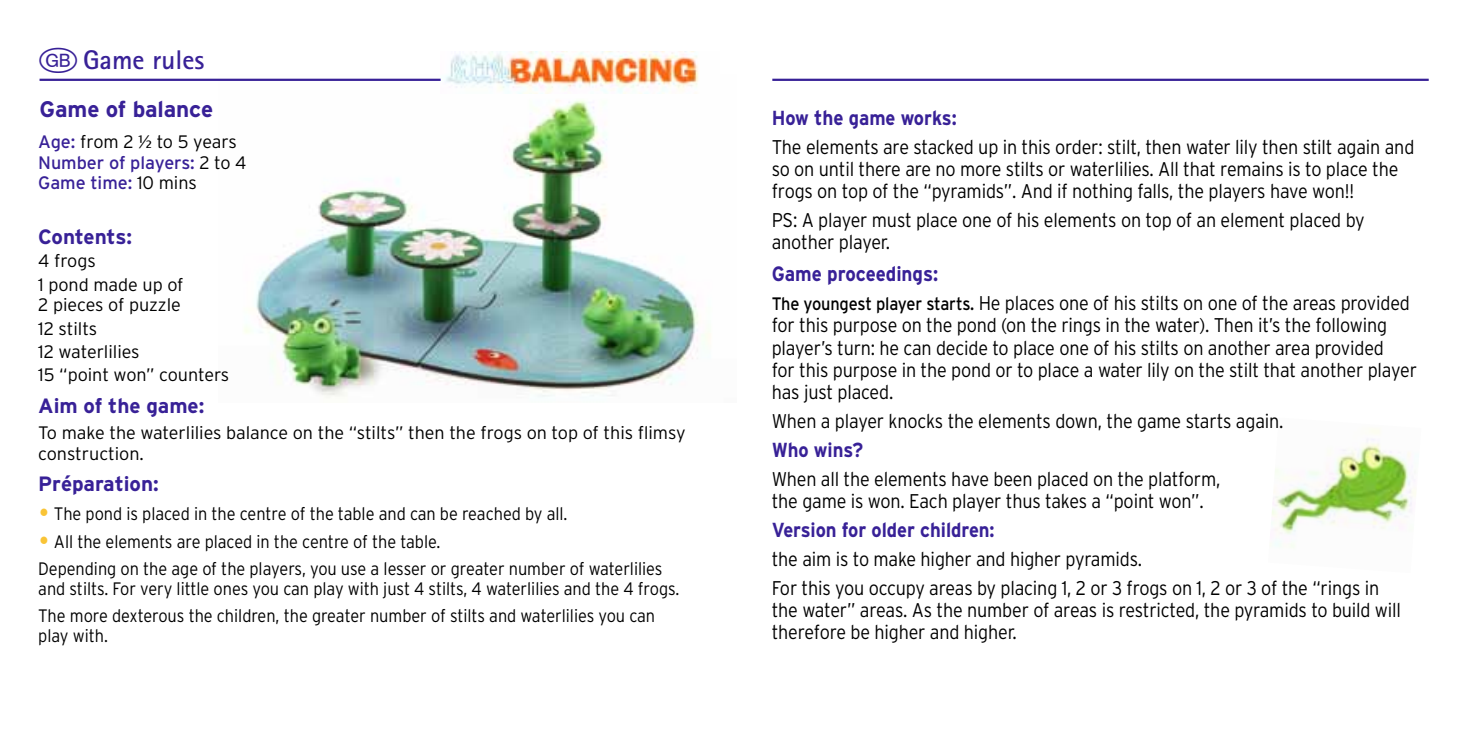
<style>
.page{position:relative;width:1467px;height:734px;background:#fff}
.page>*{position:absolute;margin:0;border:0;box-sizing:border-box;transform-origin:0 0}
.t1{font:700 27px "Agfa Rotis Sans Serif";color:#382197}
.t2{font:700 22.5px "Interstate";letter-spacing:-.005em;color:#382197}
.t3{font:700 20.7px "Interstate";letter-spacing:-.005em;color:#382197}
.t4{font:700 20.7px "Interstate";letter-spacing:-.005em;color:#382197;scale:.91 1}
.t5{font:700 20.25px "Interstate";letter-spacing:-.005em;color:#382197;scale:.91 1}
.t6{font:300 19.8px/22.3px "Interstate";letter-spacing:-.01em;color:#000;scale:.91 1}
.t7{font:300 18px/26.6px "Interstate";letter-spacing:-.005em;color:#000;scale:.91 1}
.t8{font:300 18px/23.4px "Interstate";letter-spacing:-.005em;color:#000}
.t9{font:18px/20.2px "Interstate";letter-spacing:-.005em;color:#382197}
.s1{font-weight:300;color:#000}
.s2{font-family:"Lucida Grande";font-size:17.32px;color:#000}
.s3{font-size:34.65px;color:#f9c436}
.s4{font-size:20.7px}
.s5{font-weight:400;font-size:18px}
</style>
<div class="page">
<img style="left:219px;top:78px;width:492px;height:320px">
<img style="left:441px;top:52px;width:270px;height:41px">
<img style="left:1272px;top:428px;width:144px;height:120px">
<hr style="left:40px;top:79px;width:401px;height:2px;background:#382197">
<hr style="left:772px;top:79px;width:657px;height:2px;background:#382197">
<h1 class="t1" style="left:83px;top:43px;width:123px">Game rules</h1>
<p class="t2" style="left:40px;top:97px;width:175px">Game of balance</p>
<p class="t9" style="left:38px;top:132px;width:210px">Age: <span class="s1">from 2</span> <span class="s2">½</span> <span class="s1">to 5 years<br></span>Number of players: <span class="s1">2 to 4<br></span>Game time: <span class="s1">10 mins</span></p>
<p class="t3" style="left:38px;top:225px;width:95px">Contents:</p>
<p class="t8" style="left:38px;top:249px;width:147px">4 frogs<br>1 pond made up of</p>
<p class="t8" style="left:38px;top:293px;width:193px">2 pieces of puzzle<br>12 stilts<br>12 waterlilies<br>15 “point won” counters</p>
<p class="t3" style="left:38px;top:394px;width:168px">Aim of the game:</p>
<p class="t8" style="left:38px;top:422px;width:649px;line-height:20.2px">To make the waterlilies balance on the “stilts” then the frogs on top of this flimsy construction.</p>
<p class="t3" style="left:38px;top:472px;width:122px">Préparation:</p>
<p class="t7" style="left:38px;top:499px;width:583px"><span class="s3">•</span> The pond is placed in the centre of the table and can be reached by all.</p>
<p class="t7" style="left:38px;top:528px;width:687px"><span class="s3">•</span> All the elements are placed in the centre of the table.<br>Depending on the age of the players, you use a lesser or greater number of waterlilies</p>
<p class="t7" style="left:38px;top:575px;width:706px">and stilts. For very little ones you can play with just 4 stilts, 4 waterlilies and the 4 frogs.<br>The more dexterous the children, the greater number of stilts and waterlilies you can</p>
<p class="t7" style="left:38px;top:622px;width:78px">play with.</p>
<p class="t5" style="left:772px;top:107px;width:205px">How <span class="s4">the</span> game works:</p>
<p class="t6" style="left:772px;top:136px;width:708px">The elements are stacked up in this order: stilt, then water lily then stilt again and so on until there are no more stilts or waterlilies. All that remains is to place the frogs on top of the “pyramids”. And if nothing falls, the players have won!!</p>
<p class="t6" style="left:772px;top:209px;width:653px">PS: A player must place one of his elements on top of an element placed by another player.</p>
<p class="t4" style="left:772px;top:262px;width:184px">Game proceedings:</p>
<p class="t6" style="left:772px;top:291px;width:711px"><span class="s5">The youngest player starts.</span> He places one of his stilts on one of the areas provided for this purpose on the pond (on the rings in the water). Then it’s the following player’s turn: he can decide to place one of his stilts on another area provided<br>for this purpose in the pond or to place a water lily on the stilt that another player has just placed.</p>
<p class="t6" style="left:772px;top:409px;width:564px">When a player knocks the elements down, the game starts again.</p>
<p class="t5" style="left:772px;top:438px;width:102px">Who wins?</p>
<p class="t6" style="left:772px;top:467px;width:495px">When all the elements have been placed on the platform, the game is won. Each player thus takes a “point won”.</p>
<p class="t5" style="left:772px;top:519px;width:246px">Version for older children:</p>
<p class="t6" style="left:772px;top:544px;width:669px;line-height:28.6px">the aim is to make higher and higher pyramids.<br>For this you occupy areas by placing 1, 2 or 3 frogs on 1, 2 or 3 of the “rings in</p>
<p class="t6" style="left:772px;top:598px;width:693px">the water” areas. As the number of areas is restricted, the pyramids to build will therefore be higher and higher.</p>
</div>
